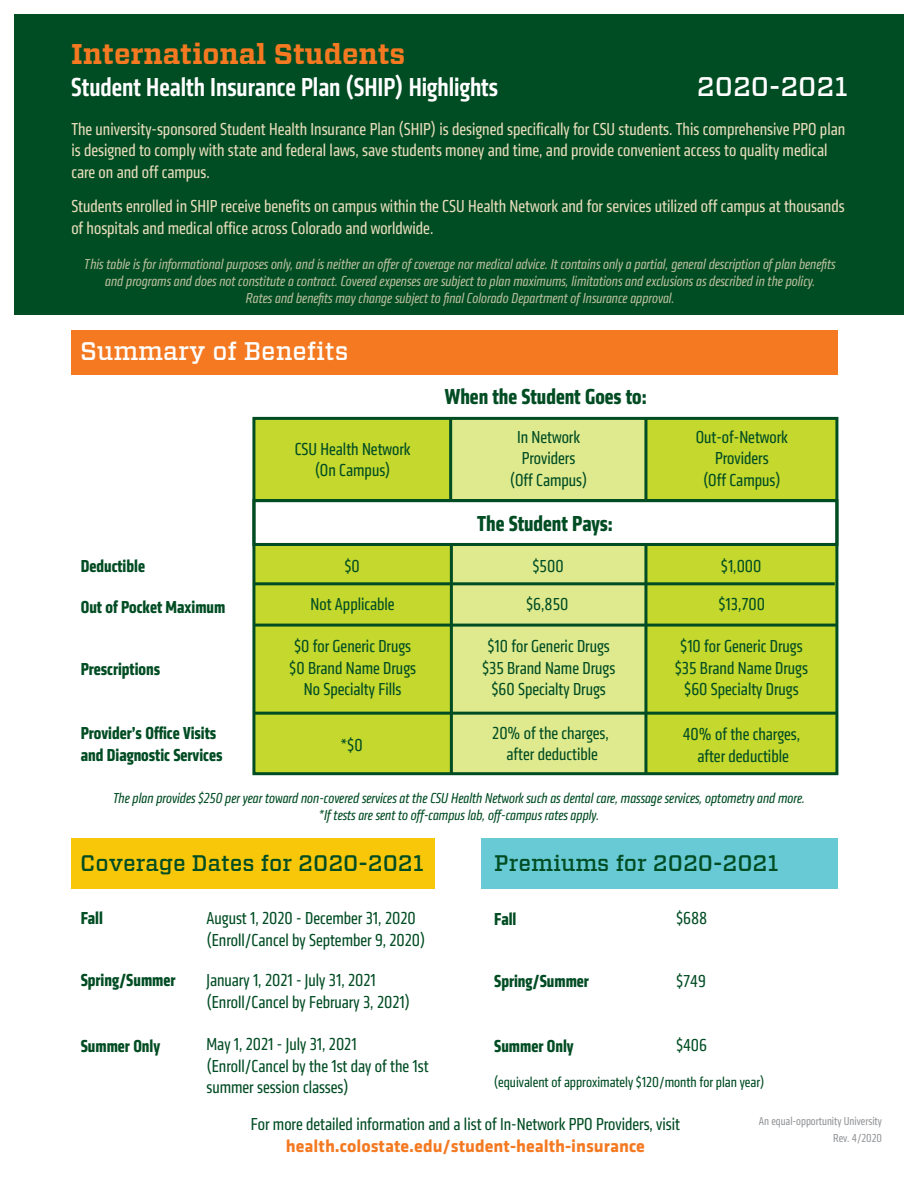
<style>
.page{position:relative;width:918px;height:1188px;background:#fff}
.page>*{position:absolute;margin:0;border:0;box-sizing:border-box;transform-origin:0 0}
.t1{font:700 28.5px "Vitesse";color:#f47921}
.t2{font:500 condensed 27px "Klavika";color:#fff}
.t3{font:500 27px "Vitesse";color:#fff}
.t4{font:500 25.5px "Vitesse";color:#fff}
.t5{font:500 22.5px "Vitesse";color:#004c23}
.t6{font:700 condensed 22.5px "Klavika";color:#004c23}
.t7{font:condensed 18px/21.6px "Klavika";color:#004c23;text-align:center}
.t8{font:condensed 18px/21.6px "Klavika";color:#e7dcb9}
.t9{font:700 condensed 18px/21.6px "Klavika";color:#004c23}
.t10{font:700 18px "Klavika";color:#f47921}
.t11{font:italic condensed 15px/17.2px "Klavika";color:#e7dcb9;text-align:center}
.t12{font:italic condensed 15px/17.2px "Klavika";color:#004c23;text-align:center}
.t13{font:condensed 15px "Klavika";color:#004c23}
.t14{font:condensed 12px "Klavika";color:#939598}
</style>
<div class="page">
<div style="left:254px;top:418px;width:197px;height:356px;background:#c4d82d"></div>
<div style="left:450px;top:418px;width:197px;height:356px;background:#dfea8f"></div>
<div style="left:647px;top:418px;width:191px;height:356px;background:#c4d82d"></div>
<div style="left:252px;top:499px;width:586px;height:47px;background:#fff"></div>
<div style="left:0;top:0;width:918px;height:314px;background:#004c23"></div>
<div style="left:0;top:0;width:14px;height:1185px;background:#fff"></div>
<div style="left:904px;top:0;width:14px;height:1188px;background:#fff"></div>
<div style="left:0;top:0;width:918px;height:14px;background:#fff"></div>
<div style="left:252px;top:417px;width:586px;height:358px;border:3px solid #004c23"></div>
<hr style="left:449px;top:418px;width:3px;height:83px;background:#004c23">
<hr style="left:644px;top:418px;width:3px;height:83px;background:#004c23">
<hr style="left:644px;top:544px;width:3px;height:230px;background:#004c23">
<hr style="left:450px;top:544px;width:3px;height:230px;background:#004c23">
<div style="left:71px;top:331px;width:767px;height:44px;background:#f47921"></div>
<div style="left:71px;top:838px;width:364px;height:51px;background:#f9c709"></div>
<div style="left:482px;top:838px;width:356px;height:51px;background:#67cad4"></div>
<hr style="left:254px;top:499px;width:583px;height:3px;background:#004c23">
<hr style="left:254px;top:543px;width:583px;height:3px;background:#004c23">
<hr style="left:253px;top:582px;width:582px;height:3px;background:#004c23">
<hr style="left:255px;top:624px;width:581px;height:3px;background:#004c23">
<hr style="left:255px;top:712px;width:582px;height:3px;background:#004c23">
<h1 class="t1" style="left:71px;top:35px;width:336px">International Students</h1>
<h2 class="t2" style="left:71px;top:70px;width:428px">Student Health Insurance Plan (SHIP) Highlights</h2>
<h2 class="t3" style="left:697px;top:69px;width:152px">2020-2021</h2>
<p class="t8" style="left:71px;top:118px;width:775px">The university-sponsored Student Health Insurance Plan (SHIP) is designed specifically for CSU students. This comprehensive PPO plan is designed to comply with state and federal laws, save students money and time, and provide convenient access to quality medical care on and off campus.</p>
<p class="t8" style="left:71px;top:196px;width:775px">Students enrolled in SHIP receive benefits on campus within the CSU Health Network and for services utilized off campus at thousands of hospitals and medical office across Colorado and worldwide.</p>
<p class="t11" style="left:85px;top:255px;width:752px">This table is for informational purposes only, and is neither an offer of coverage nor medical advice. It contains only a partial, general description of plan benefits and programs and does not constitute a contract. Covered expenses are subject to plan maximums, limitations and exclusions as described in the policy.<br>Rates and benefits may change subject to final Colorado Department of Insurance approval.</p>
<h3 class="t4" style="left:80px;top:334px;width:270px">Summary of Benefits</h3>
<p class="t7" style="left:295px;top:438px;width:117px">CSU Health Network (On Campus)</p>
<p class="t6" style="left:445px;top:382px;width:203px">When the Student Goes to:</p>
<p class="t7" style="left:510px;top:426px;width:79px">In Network<br>Providers (Off Campus)</p>
<p class="t7" style="left:696px;top:426px;width:94px">Out-of-Network<br>Providers<br>(Off Campus)</p>
<p class="t6" style="left:477px;top:509px;width:137px">The Student Pays:</p>
<p class="t9" style="left:81px;top:556px;width:66px">Deductible</p>
<p class="t7" style="left:532px;top:555px;width:33px">$500</p>
<p class="t7" style="left:721px;top:555px;width:42px">$1,000</p>
<p class="t9" style="left:81px;top:596px;width:146px">Out of Pocket Maximum</p>
<p class="t7" style="left:311px;top:546px;width:86px;line-height:39px">$0<br>Not Applicable</p>
<p class="t7" style="left:526px;top:594px;width:44px">$6,850</p>
<p class="t7" style="left:719px;top:594px;width:48px">$13,700</p>
<p class="t7" style="left:289px;top:635px;width:128px">$0 for Generic Drugs $0 Brand Name Drugs<br>No Specialty Fills</p>
<p class="t7" style="left:341px;top:734px;width:24px">*$0</p>
<p class="t7" style="left:492px;top:722px;width:118px">20% of the charges, after deductible</p>
<p class="t7" style="left:683px;top:723px;width:119px">40% of the charges, after deductible</p>
<p class="t12" style="left:113px;top:790px;width:693px">The plan provides $250 per year toward non-covered services at the CSU Health Network such as dental care, massage services, optometry and more. *If tests are sent to off-campus lab, off-campus rates apply.</p>
<p class="t7" style="left:482px;top:635px;width:135px">$10 for Generic Drugs $35 Brand Name Drugs $60 Specialty Drugs</p>
<p class="t7" style="left:675px;top:635px;width:135px">$10 for Generic Drugs $35 Brand Name Drugs $60 Specialty Drugs</p>
<p class="t9" style="left:81px;top:658px;width:81px">Prescriptions</p>
<p class="t9" style="left:81px;top:722px;width:143px">Provider’s Office Visits and Diagnostic Services</p>
<p class="t5" style="left:80px;top:848px;width:345px">Coverage Dates for 2020-2021</p>
<p class="t5" style="left:494px;top:848px;width:286px">Premiums for 2020-2021</p>
<p class="t9" style="left:81px;top:907px;width:24px">Fall</p>
<p class="t9" style="left:81px;top:970px;width:96px">Spring/Summer</p>
<p class="t9" style="left:81px;top:1035px;width:81px">Summer Only</p>
<p class="t7" style="left:676px;top:908px;width:33px">$688</p>
<p class="t7" style="left:207px;top:907px;width:221px;text-align:left">August 1, 2020 - December 31, 2020 (Enroll/Cancel by September 9, 2020)</p>
<p class="t7" style="left:207px;top:970px;width:205px;text-align:left">January 1, 2021 - July 31, 2021 (Enroll/Cancel by February 3, 2021)</p>
<p class="t7" style="left:207px;top:1034px;width:224px;text-align:left">May 1, 2021 - July 31, 2021 (Enroll/Cancel by the 1st day of the 1st summer session classes)</p>
<p class="t7" style="left:251px;top:1113px;width:431px">For more detailed information and a list of In-Network PPO Providers, visit</p>
<p class="t10" style="left:286px;top:1133px;width:361px">health.colostate.edu/student-health-insurance</p>
<p class="t9" style="left:494px;top:908px;width:24px">Fall</p>
<p class="t7" style="left:676px;top:970px;width:31px">$749</p>
<p class="t9" style="left:494px;top:970px;width:96px">Spring/Summer</p>
<p class="t7" style="left:676px;top:1034px;width:33px">$406</p>
<p class="t9" style="left:494px;top:1036px;width:81px">Summer Only</p>
<p class="t13" style="left:494px;top:1073px;width:272px">(equivalent of approximately $120/month for plan year)</p>
<p class="t14" style="left:759px;top:1114px;width:125px">An equal-opportunity University</p>
<p class="t14" style="left:833px;top:1131px;width:50px">Rev. 4/2020</p>
</div>
